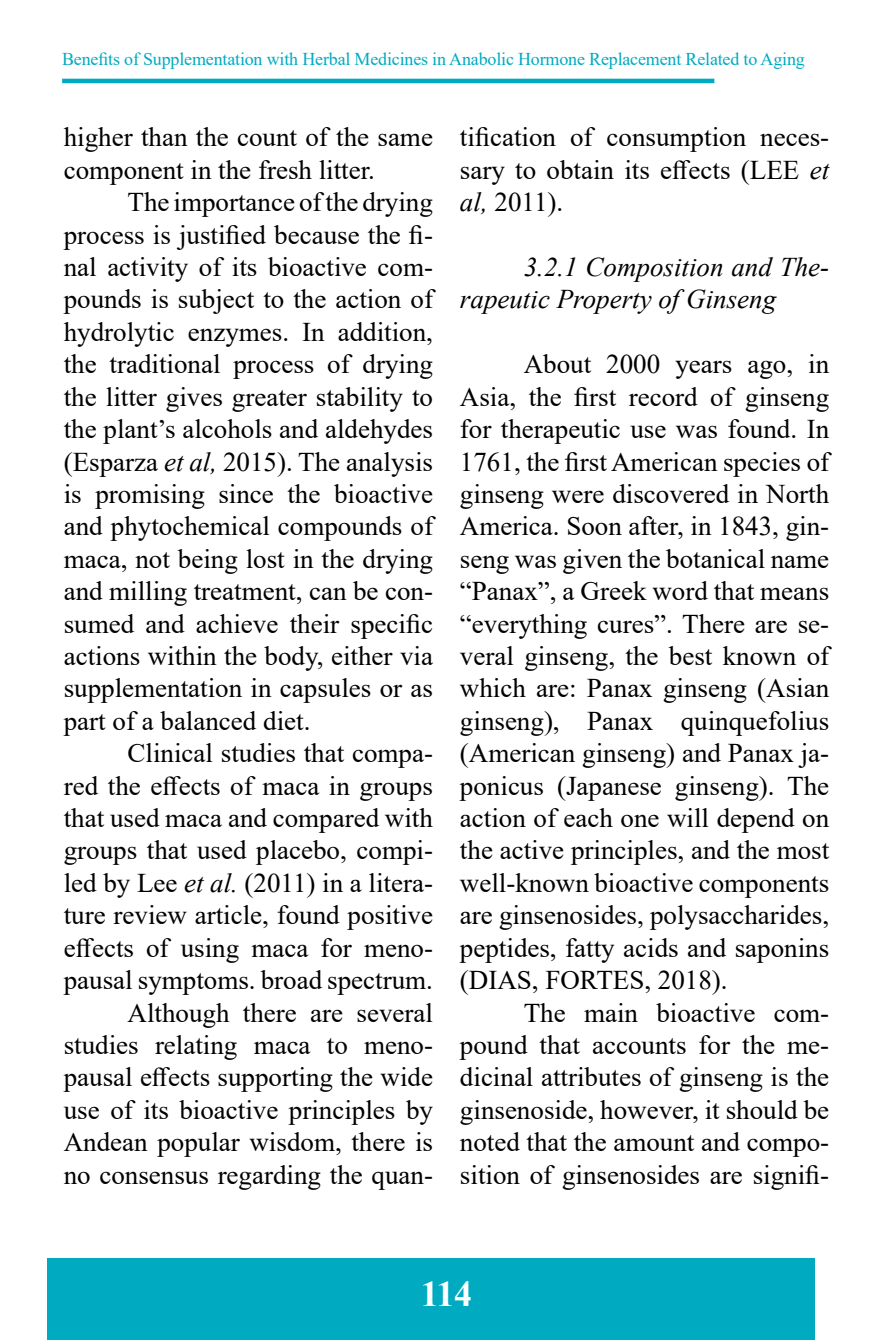
<style>
.page{position:relative;width:893px;height:1340px;background:#fff}
.page>*{position:absolute;margin:0;border:0;box-sizing:border-box;transform-origin:0 0}
.t1{font:700 36px "Times New Roman";color:#fff}
.t2{font:27px/32.4px "Times New Roman";color:#000;text-align:justify}
.t3{font:italic 27px/32.4px "Times New Roman";color:#000}
.t4{font:18px "Times New Roman";letter-spacing:-.01em;color:#00aac1}
.s1{font-style:italic}
</style>
<div class="page">
<hr style="left:62px;top:79px;width:652px;height:4px;background:#00abc2">
<div style="left:47px;top:1257px;width:767px;height:82px;background:#00abc1"></div>
<p class="t4" style="left:62px;top:47px;width:744px">Benefits of Supplementation with Herbal Medicines in Anabolic Hormone Replacement Related to Aging</p>
<p class="t2" style="left:64px;top:120px;width:371px">higher than the count of the same component in the fresh litter.</p>
<p class="t2" style="left:64px;top:185px;width:371px;text-indent:64px">The importance of the drying process is justified because the fi&shy;nal activity of its bioactive com&shy;pounds is subject to the action of hydrolytic enzymes. In addition, the traditional process of drying the litter gives greater stability to the plant’s alcohols and aldehydes (Esparza <span class="s1">et al,</span> 2015). The analysis is promising since the bioactive and phytochemical compounds of maca, not being lost in the drying and milling treatment, can be con&shy;sumed and achieve their specific actions within the body, either via supplementation in capsules or as part of a balanced diet.</p>
<p class="t2" style="left:64px;top:736px;width:371px;text-align:right">Clinical studies that compa-<br>red the effects of maca in groups that used maca and compared with groups that used placebo, compi&shy;led by Lee <span class="s1">et al.</span> (2011) in a litera&shy;ture review article, found positive effects of using maca for meno&shy;pausal symptoms. broad spectrum.<br>Although there are several studies relating maca to meno&shy;pausal effects supporting the wide use of its bioactive principles by<br>Andean popular wisdom, there is no consensus regarding the quan-</p>
<p class="t2" style="left:460px;top:120px;width:371px">tification of consumption neces&shy;sary to obtain its effects (LEE <span class="s1">et al,</span> 2011).</p>
<p class="t3" style="left:460px;top:250px;width:371px;text-indent:64px">3.2.1 Composition and The&shy;rapeutic Property of Ginseng</p>
<p class="t2" style="left:460px;top:347px;width:371px;text-indent:64px">About 2000 years ago, in Asia, the first record of ginseng for therapeutic use was found. In 1761, the first American species of ginseng were discovered in North America. Soon after, in 1843, gin&shy;seng was given the botanical name “Panax”, a Greek word that means “everything cures”. There are se&shy;veral ginseng, the best known of which are: Panax ginseng (Asian ginseng), Panax quinquefolius (American ginseng) and Panax ja&shy;ponicus (Japanese ginseng). The action of each one will depend on the active principles, and the most well-known bioactive components are ginsenosides, polysaccharides, peptides, fatty acids and saponins (DIAS, FORTES, 2018).</p>
<p class="t2" style="left:460px;top:995px;width:371px;text-indent:64px">The main bioactive com&shy;pound that accounts for the me&shy;dicinal attributes of ginseng is the ginsenoside, however, it should be noted that the amount and compo&shy;sition of ginsenosides are signifi-</p>
<h1 class="t1" style="left:421px;top:1268px;width:53px">114</h1>
</div>
